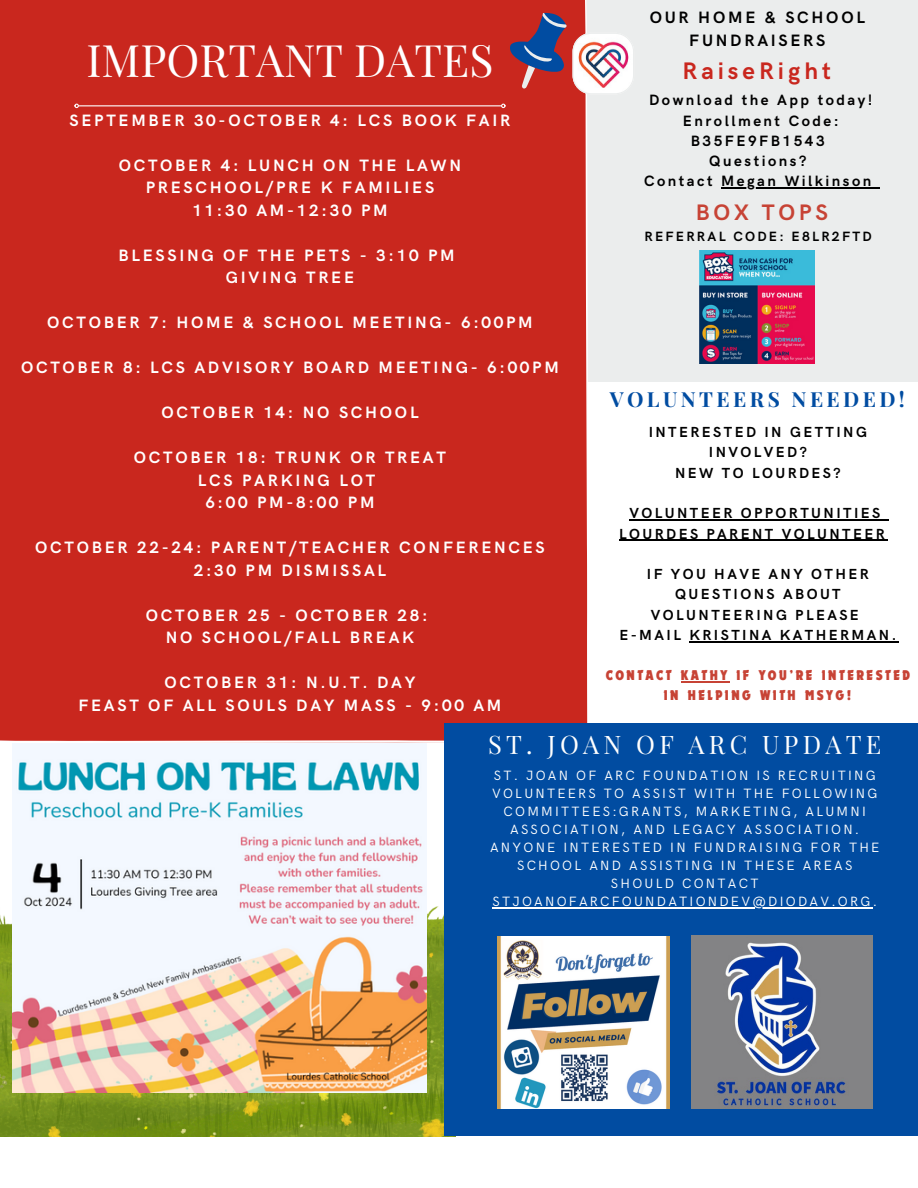
<style>
.page{position:relative;width:918px;height:1188px;background:#fff}
.page>*{position:absolute;margin:0;border:0;box-sizing:border-box;transform-origin:0 0}
.t1{font:44.55px "Playfair Display";color:#fff}
.t2{font:25.5px "Playfair Display";letter-spacing:.165em;color:#fff}
.t3{font:700 24px "HK Grotesk";letter-spacing:.165em;color:#c9271e}
.t4{font:700 22.5px "HK Grotesk";letter-spacing:.165em;color:#c74335}
.t5{font:700 20.7px "Playfair Display";letter-spacing:.165em;color:#014ca1}
.t6{font:700 16.5px/22.5px "HK Grotesk";letter-spacing:.165em;color:#fff;text-align:center}
.t7{font:700 16.5px/23px "HK Grotesk";letter-spacing:.165em;color:#000;text-align:center}
.t8{font:700 15px "HK Grotesk";letter-spacing:.165em;color:#000}
.t9{font:700 14.7px/20.2px "HK Grotesk";letter-spacing:.165em;color:#000;text-align:center}
.t10{font:700 condensed 14.7px/20.2px "Dynamo Com";letter-spacing:.165em;color:#c74335;text-align:center}
.t11{font:13.5px/18px "HK Grotesk";letter-spacing:.165em;color:#fff;text-align:center}
.t12{font:700 13.5px "HK Grotesk";letter-spacing:.165em;color:#000}
</style>
<div class="page">
<div style="left:586px;top:0;width:332px;height:382px;background:#ebeded"></div>
<div style="left:0;top:0;width:588px;height:743px;background:#c9271e"></div>
<svg style="left:510px;top:12px;width:57px;height:76px;background:#7d435f"></svg>
<img style="left:0;top:899px;width:444px;height:237px">
<img style="left:13px;top:744px;width:414px;height:348px">
<div style="left:444px;top:723px;width:474px;height:413px;background:#014ca1"></div>
<img style="left:691px;top:936px;width:181px;height:173px">
<hr style="left:79px;top:105px;width:422px;height:1px;background:#fff">
<svg style="left:74px;top:104px;width:5px;height:4px"></svg>
<svg style="left:501px;top:104px;width:5px;height:4px"></svg>
<img style="left:497px;top:936px;width:172px;height:172px">
<hr style="left:721px;top:188px;width:153px;height:1px;background:#000">
<svg style="left:573px;top:33px;width:60px;height:61px"></svg>
<img style="left:700px;top:250px;width:115px;height:114px">
<hr style="left:629px;top:519px;width:254px;height:2px;background:#000">
<svg style="left:883px;top:519px;width:6px;height:2px"></svg>
<hr style="left:619px;top:540px;width:268px;height:1px;background:#000">
<hr style="left:689px;top:641px;width:210px;height:1px;background:#000">
<hr style="left:681px;top:681px;width:49px;height:1px;background:#c74335">
<hr style="left:492px;top:908px;width:381px;height:1px;background:#fff">
<p class="t7" style="left:650px;top:7px;width:217px">OUR HOME &amp; SCHOOL<br>FUNDRAISERS</p>
<h3 class="t3" style="left:683px;top:57px;width:150px">RaiseRight</h3>
<h5 class="t8" style="left:649px;top:92px;width:225px">Download the App today!</h5>
<h5 class="t8" style="left:683px;top:112px;width:157px">Enrollment Code:</h5>
<h5 class="t8" style="left:691px;top:132px;width:136px">B35FE9FB1543</h5>
<h5 class="t8" style="left:709px;top:153px;width:99px">Questions?</h5>
<h5 class="t8" style="left:644px;top:173px;width:70px">Contact</h5>
<h5 class="t8" style="left:721px;top:173px;width:152px">Megan Wilkinson</h5>
<h5 class="t1" style="left:86px;top:29px;width:409px">IMPORTANT DATES</h5>
<p class="t6" style="left:70px;top:109px;width:442px">SEPTEMBER 30-OCTOBER 4: LCS BOOK FAIR</p>
<p class="t6" style="left:119px;top:154px;width:344px">OCTOBER 4: LUNCH ON THE LAWN<br>PRESCHOOL/PRE K FAMILIES<br>11:30 AM-12:30 PM</p>
<p class="t6" style="left:119px;top:244px;width:338px">BLESSING OF THE PETS - 3:10 PM<br>GIVING TREE</p>
<p class="t6" style="left:47px;top:312px;width:487px">OCTOBER 7: HOME &amp; SCHOOL MEETING- 6:00PM</p>
<p class="t6" style="left:21px;top:357px;width:539px">OCTOBER 8: LCS ADVISORY BOARD MEETING- 6:00PM</p>
<p class="t6" style="left:161px;top:402px;width:259px">OCTOBER 14: NO SCHOOL</p>
<h2 class="t6" style="left:134px;top:447px;width:314px">OCTOBER 18: TRUNK OR TREAT<br>LCS PARKING LOT<br>6:00 PM-8:00 PM</h2>
<p class="t6" style="left:35px;top:537px;width:511px">OCTOBER 22-24: PARENT/TEACHER CONFERENCES<br>2:30 PM DISMISSAL</p>
<p class="t6" style="left:146px;top:604px;width:283px">OCTOBER 25 - OCTOBER 28:<br>NO SCHOOL/FALL BREAK</p>
<p class="t6" style="left:79px;top:672px;width:424px">OCTOBER 31: N.U.T. DAY<br>FEAST OF ALL SOULS DAY MASS - 9:00 AM</p>
<p class="t4" style="left:696px;top:200px;width:134px">BOX TOPS</p>
<p class="t12" style="left:645px;top:229px;width:229px">REFERRAL CODE: E8LR2FTD</p>
<h5 class="t5" style="left:610px;top:385px;width:297px">VOLUNTEERS NEEDED!</h5>
<h5 class="t9" style="left:649px;top:422px;width:220px">INTERESTED IN GETTING<br>INVOLVED?</h5>
<h5 class="t9" style="left:675px;top:463px;width:167px">NEW TO LOURDES?</h5>
<h6 class="t9" style="left:629px;top:504px;width:252px">VOLUNTEER OPPORTUNITIES</h6>
<p class="t9" style="left:619px;top:524px;width:267px">LOURDES PARENT VOLUNTEER</p>
<p class="t9" style="left:647px;top:565px;width:224px">IF YOU HAVE ANY OTHER<br>QUESTIONS ABOUT<br>VOLUNTEERING PLEASE</p>
<p class="t9" style="left:619px;top:625px;width:278px">E-MAIL KRISTINA KATHERMAN.</p>
<p class="t10" style="left:606px;top:665px;width:306px">CONTACT KATHY IF YOU’RE INTERESTED<br>IN HELPING WITH MSYG!</p>
<h4 class="t2" style="left:488px;top:727px;width:395px">ST. JOAN OF ARC UPDATE</h4>
<p class="t11" style="left:490px;top:767px;width:391px">ST. JOAN OF ARC FOUNDATION IS RECRUITING VOLUNTEERS TO ASSIST WITH THE FOLLOWING COMMITTEES:GRANTS, MARKETING, ALUMNI ASSOCIATION, AND LEGACY ASSOCIATION.<br>ANYONE INTERESTED IN FUNDRAISING FOR THE SCHOOL AND ASSISTING IN THESE AREAS SHOULD CONTACT</p>
<p class="t11" style="left:492px;top:893px;width:386px">STJOANOFARCFOUNDATIONDEV@DIODAV.ORG.</p>
</div>
